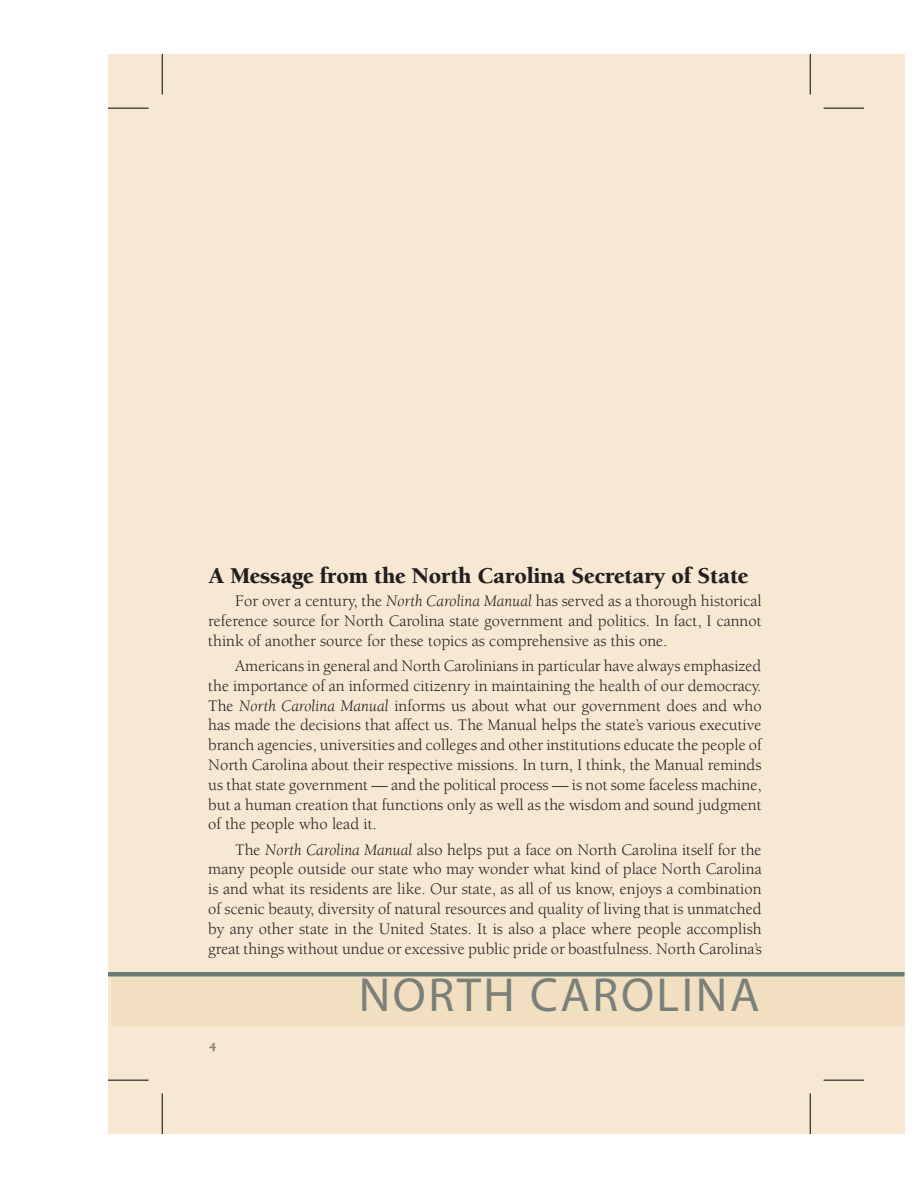
<style>
.page{position:relative;width:918px;height:1188px;background:#fff}
.page>*{position:absolute;margin:0;border:0;box-sizing:border-box;transform-origin:0 0}
.t1{font:48px "Myriad";letter-spacing:.055em;color:#7b8079}
.t2{font:900 23.25px "Berkeley";letter-spacing:-.01em;color:#231f20}
.t3{font:16.5px/19.8px "Berkeley";color:#231f20;text-align:justify}
.t4{font:900 13.5px "Berkeley";color:#7b8079}
.s1{font-style:italic}
</style>
<div class="page">
<div style="left:108px;top:54px;width:796px;height:1080px;background:#f7e8d3"></div>
<div style="left:111px;top:972px;width:793px;height:54px;background:#f2dec1"></div>
<hr style="left:162px;top:54px;width:1px;height:40px;background:#000">
<hr style="left:108px;top:108px;width:41px;height:1px;background:#000">
<hr style="left:108px;top:1080px;width:41px;height:1px;background:#000">
<hr style="left:162px;top:1094px;width:1px;height:40px;background:#000">
<hr style="left:810px;top:54px;width:1px;height:40px;background:#000">
<hr style="left:108px;top:972px;width:796px;height:4px;background:#697d77">
<hr style="left:824px;top:108px;width:40px;height:1px;background:#000">
<hr style="left:824px;top:1080px;width:40px;height:1px;background:#000">
<hr style="left:810px;top:1094px;width:1px;height:40px;background:#000">
<h2 class="t2" style="left:209px;top:563px;width:541px">A Message from the North Carolina Secretary of State</h2>
<p class="t3" style="left:208px;top:592px;width:555px;text-indent:27px">For over a century, the <span class="s1">North Carolina Manual</span> has served as a thorough historical reference source for North Carolina state government and politics. In fact, I cannot think of another source for these topics as comprehensive as this one.</p>
<p class="t3" style="left:208px;top:656px;width:555px;text-indent:27px">Americans in general and North Carolinians in particular have always emphasized the importance of an informed citizenry in maintaining the health of our democracy.<br>The <span class="s1">North Carolina Manual</span> informs us about what our government does and who has made the decisions that affect us. The Manual helps the state’s various executive branch agencies, universities and colleges and other institutions educate the people of North Carolina about their respective missions. In turn, I think, the Manual reminds us that state government — and the political process — is not some faceless machine, but a human creation that functions only as well as the wisdom and sound judgment of the people who lead it.</p>
<p class="t3" style="left:208px;top:840px;width:555px;text-indent:27px">The <span class="s1">North Carolina Manual</span> also helps put a face on North Carolina itself for the many people outside our state who may wonder what kind of place North Carolina is and what its residents are like. Our state, as all of us know, enjoys a combination of scenic beauty, diversity of natural resources and quality of living that is unmatched by any other state in the United States. It is also a place where people accomplish great things without undue or excessive public pride or boastfulness. North Carolina’s</p>
<p class="t4" style="left:209px;top:1040px;width:9px">4</p>
<h1 class="t1" style="left:359px;top:971px;width:402px">NORTH CAROLINA</h1>
</div>
